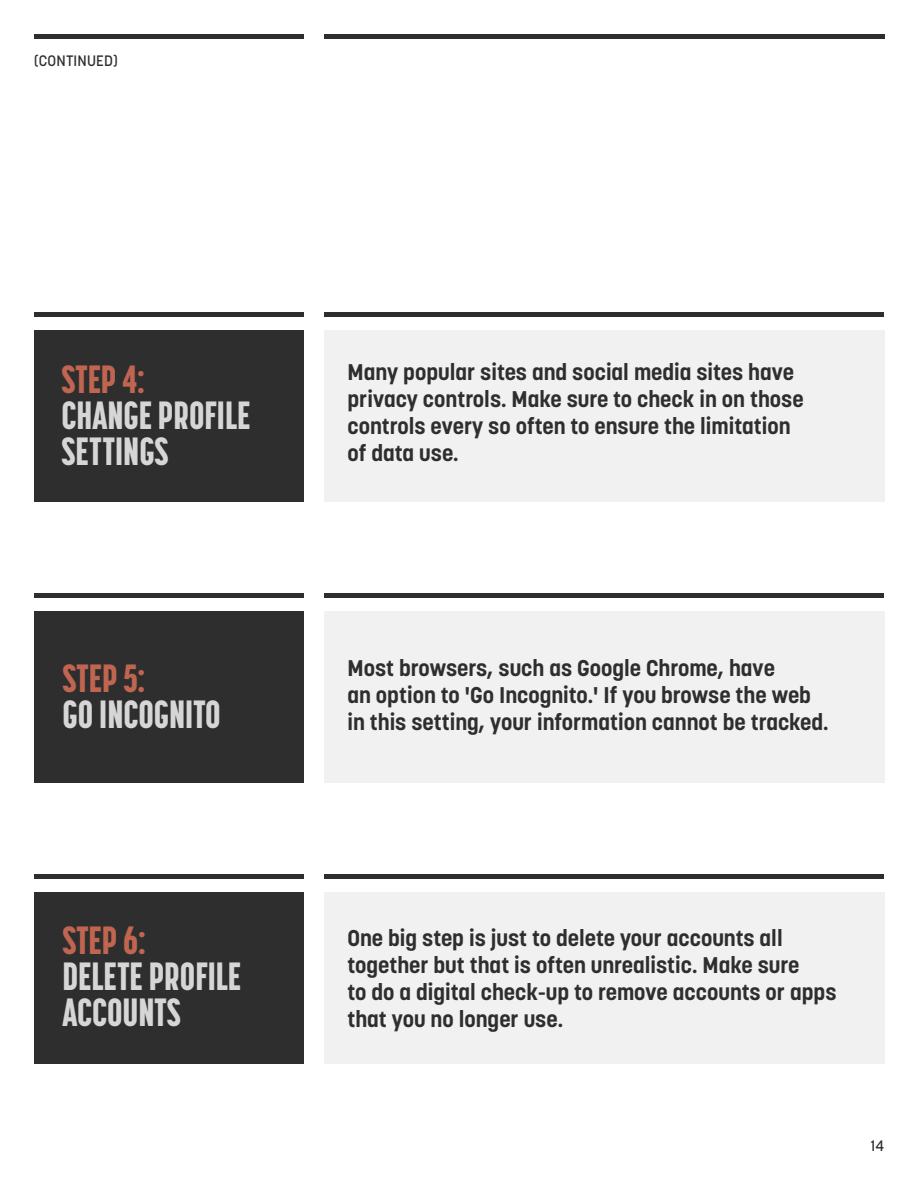
<style>
.page{position:relative;width:918px;height:1188px;background:#fff}
.page>*{position:absolute;margin:0;border:0;box-sizing:border-box;transform-origin:0 0}
.t1{font:800 39px/36px "Korolev Compressed";color:#d6d6d6}
.t2{font:800 39px "Korolev Compressed";color:#c06550}
.t3{font:700 22.5px/27px "Korolev";color:#2e2e2f}
.t4{font:500 15px "Korolev";letter-spacing:.01em;color:#2e2e2f}
</style>
<div class="page">
<div style="left:34px;top:331px;width:269px;height:171px;background:#2e2e2f"></div>
<div style="left:34px;top:611px;width:269px;height:172px;background:#2e2e2f"></div>
<div style="left:34px;top:892px;width:269px;height:172px;background:#2e2e2f"></div>
<div style="left:324px;top:331px;width:560px;height:171px;background:#f1f1f1"></div>
<div style="left:324px;top:611px;width:560px;height:172px;background:#f1f1f1"></div>
<div style="left:324px;top:892px;width:560px;height:172px;background:#f1f1f1"></div>
<div style="left:34px;top:312px;width:270px;height:5px;background:#2e2e2f"></div>
<div style="left:34px;top:593px;width:270px;height:5px;background:#2e2e2f"></div>
<div style="left:34px;top:874px;width:270px;height:5px;background:#2e2e2f"></div>
<div style="left:324px;top:312px;width:560px;height:5px;background:#2e2e2f"></div>
<div style="left:324px;top:593px;width:560px;height:5px;background:#2e2e2f"></div>
<div style="left:324px;top:874px;width:560px;height:5px;background:#2e2e2f"></div>
<hr style="left:34px;top:34px;width:270px;height:4px;background:#2e2e2f">
<hr style="left:324px;top:34px;width:560px;height:4px;background:#2e2e2f">
<p class="t4" style="left:34px;top:51px;width:85px">(CONTINUED)</p>
<h1 class="t2" style="left:62px;top:356px;width:84px">STEP 4:</h1>
<h1 class="t1" style="left:62px;top:396px;width:190px">CHANGE PROFILE<br>SETTINGS</h1>
<h1 class="t2" style="left:63px;top:655px;width:84px">STEP 5:</h1>
<h1 class="t1" style="left:63px;top:695px;width:160px">GO INCOGNITO</h1>
<h1 class="t2" style="left:62px;top:918px;width:85px">STEP 6:</h1>
<h1 class="t1" style="left:62px;top:958px;width:180px">DELETE PROFILE<br>ACCOUNTS</h1>
<p class="t3" style="left:347px;top:359px;width:458px">Many popular sites and social media sites have privacy controls. Make sure to check in on those controls every so often to ensure the limitation of data use.</p>
<p class="t3" style="left:347px;top:654px;width:483px">Most browsers, such as Google Chrome, have<br>an option to 'Go Incognito.' If you browse the web in this setting, your information cannot be tracked.</p>
<p class="t3" style="left:347px;top:924px;width:491px">One big step is just to delete your accounts all together but that is often unrealistic. Make sure<br>to do a digital check-up to remove accounts or apps that you no longer use.</p>
<p class="t4" style="left:871px;top:1137px;width:15px">14</p>
</div>
